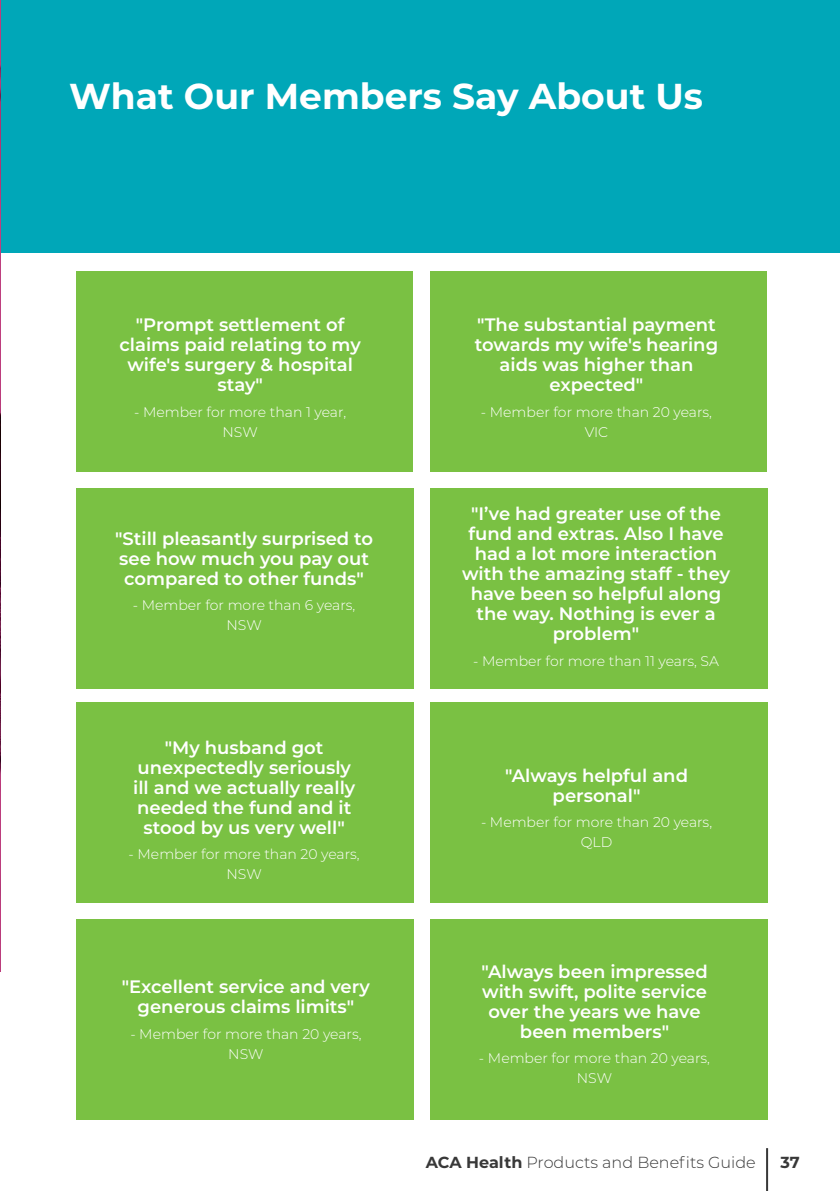
<style>
.page{position:relative;width:840px;height:1191px;background:#fff}
.page>*{position:absolute;margin:0;border:0;box-sizing:border-box;transform-origin:0 0}
.t1{font:700 36px "Montserrat";color:#fff}
.t2{font:600 18px/20px "Montserrat";color:#fff;text-align:center}
.t3{font:300 16px "Montserrat";color:#383838}
.t4{font:700 16px "Montserrat";color:#383838}
.t5{font:300 14px/20px "Montserrat";color:#fff;text-align:center}
.s1{font-weight:700}
</style>
<div class="page">
<hr style="left:765px;top:1148px;width:2px;height:43px;background:#383838">
<div style="left:76px;top:272px;width:337px;height:200px;background:#7ac143"></div>
<div style="left:76px;top:488px;width:337px;height:200px;background:#7ac143"></div>
<div style="left:76px;top:703px;width:337px;height:200px;background:#7ac143"></div>
<div style="left:76px;top:919px;width:337px;height:200px;background:#7ac143"></div>
<div style="left:430px;top:272px;width:337px;height:200px;background:#7ac143"></div>
<div style="left:429px;top:488px;width:338px;height:200px;background:#7ac143"></div>
<div style="left:429px;top:703px;width:338px;height:200px;background:#7ac143"></div>
<div style="left:430px;top:919px;width:337px;height:200px;background:#7ac143"></div>
<div style="left:2px;top:0;width:837px;height:252px;background:#00a7b8"></div>
<h1 class="t1" style="left:69px;top:70px;width:635px">What Our Members Say About Us</h1>
<p class="t2" style="left:119px;top:314px;width:243px">"Prompt settlement of claims paid relating to my wife's surgery &amp; hospital stay"</p>
<p class="t5" style="left:134px;top:401px;width:213px">- Member for more than 1 year,<br>NSW</p>
<p class="t2" style="left:115px;top:527px;width:259px;text-align:left">"Still pleasantly surprised to see how much you pay out compared to other funds"</p>
<p class="t5" style="left:133px;top:595px;width:224px">- Member for more than 6 years,<br>NSW</p>
<p class="t2" style="left:133px;top:736px;width:223px">"My husband got unexpectedly seriously ill and we actually really needed the fund and it stood by us very well"</p>
<p class="t5" style="left:128px;top:843px;width:232px">- Member for more than 20 years,<br>NSW</p>
<p class="t2" style="left:122px;top:976px;width:249px">"Excellent service and very generous claims limits"</p>
<p class="t5" style="left:130px;top:1023px;width:232px">- Member for more than 20 years,<br>NSW</p>
<p class="t2" style="left:474px;top:314px;width:245px">"The substantial payment towards my wife's hearing aids was higher than expected"</p>
<p class="t5" style="left:480px;top:401px;width:232px">- Member for more than 20 years,<br>VIC</p>
<p class="t2" style="left:462px;top:503px;width:269px">"I’ve had greater use of the fund and extras. Also I have had a lot more interaction with the amazing staff - they have been so helpful along the way. Nothing is ever a problem"</p>
<p class="t5" style="left:473px;top:650px;width:247px">- Member for more than 11 years, SA</p>
<p class="t2" style="left:505px;top:764px;width:184px">"Always helpful and personal"</p>
<p class="t5" style="left:480px;top:811px;width:232px">- Member for more than 20 years,<br>QLD</p>
<p class="t2" style="left:481px;top:960px;width:228px">"Always been impressed with swift, polite service over the years we have been members"</p>
<p class="t5" style="left:478px;top:1047px;width:232px">- Member for more than 20 years,<br>NSW</p>
<p class="t3" style="left:425px;top:1151px;width:331px"><span class="s1">ACA Health</span> Products and Benefits Guide</p>
<p class="t4" style="left:780px;top:1150px;width:21px">37</p>
</div>
